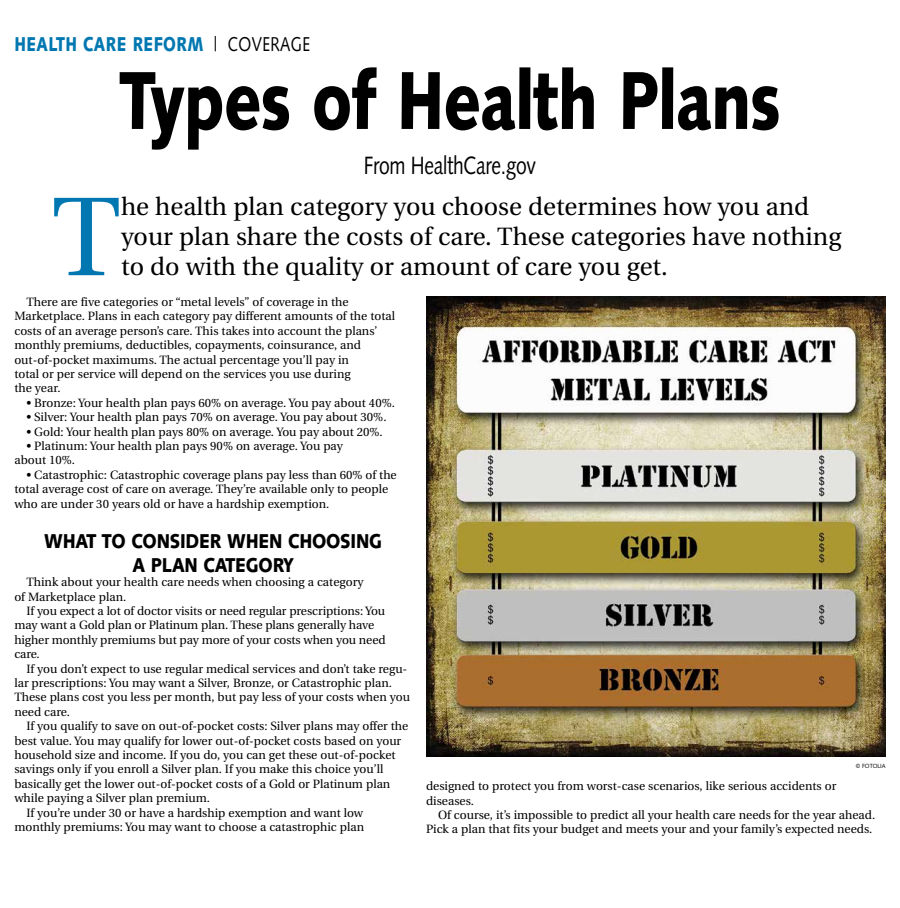
<style>
.page{position:relative;width:900px;height:908px;background:#fff}
.page>*{position:absolute;margin:0;border:0;box-sizing:border-box;transform-origin:0 0}
.t1{font:111.7px "Utopia";color:#0077b1}
.t2{font:900 82px "Syntax";letter-spacing:-.015em;color:#000;scale:.77 1}
.t3{font:25px/30px "Utopia";color:#000}
.t4{font:25px "Syntax";letter-spacing:-.015em;color:#000;scale:.77 1}
.t5{font:900 20px/24px "Syntax";letter-spacing:-.015em;color:#000;text-align:center;scale:.86 1}
.t6{font:900 20px "Syntax";letter-spacing:.025em;color:#0077b1;scale:.77 1}
.t7{font:12px/14.4px "Utopia";color:#000}
.t8{font:6px "Syntax";letter-spacing:-.01em;color:#000;scale:.95 1}
.s1{font-weight:400;color:#000}
</style>
<div class="page">
<img style="left:426px;top:297px;width:460px;height:459px">
<h3 class="t6" style="left:14px;top:32px;width:386px">HEALTH CARE REFORM <span class="s1">| COVERAGE</span></h3>
<h2 class="t2" style="left:119px;top:52px;width:860px">Types of Health Plans</h2>
<h3 class="t4" style="left:364px;top:150px;width:226px">From HealthCare.gov</h3>
<h1 class="t1" style="left:52px;top:176px;width:71px">T</h1>
<h3 class="t3" style="left:121px;top:192px;width:722px">he health plan category you choose determines how you and your plan share the costs of care. These categories have nothing to do with the quality or amount of care you get.</h3>
<p class="t7" style="left:14px;top:295px;width:382px;text-indent:12px">There are five categories or “metal levels” of coverage in the Marketplace. Plans in each category pay different amounts of the total costs of an average person’s care. This takes into account the plans’ monthly premiums, deductibles, copayments, coinsurance, and out-of-pocket maximums. The actual percentage you’ll pay in<br>total or per service will depend on the services you use during<br>the year.</p>
<p class="t7" style="left:26px;top:395px;width:370px">• Bronze: Your health plan pays 60% on average. You pay about 40%.</p>
<p class="t7" style="left:26px;top:410px;width:362px">• Silver: Your health plan pays 70% on average. You pay about 30%.</p>
<p class="t7" style="left:26px;top:424px;width:358px">• Gold: Your health plan pays 80% on average. You pay about 20%.</p>
<p class="t7" style="left:14px;top:439px;width:330px;text-indent:12px">• Platinum: Your health plan pays 90% on average. You pay about 10%.</p>
<p class="t7" style="left:14px;top:467px;width:384px;text-indent:12px">• Catastrophic: Catastrophic coverage plans pay less than 60% of the total average cost of care on average. They’re available only to people who are under 30 years old or have a hardship exemption.</p>
<h3 class="t5" style="left:44px;top:528px;width:395px">WHAT TO CONSIDER WHEN CHOOSING<br>A PLAN CATEGORY</h3>
<p class="t7" style="left:14px;top:575px;width:351px;text-indent:12px">Think about your health care needs when choosing a category of Marketplace plan.</p>
<p class="t7" style="left:14px;top:603px;width:373px;text-indent:12px">If you expect a lot of doctor visits or need regular prescriptions: You may want a Gold plan or Platinum plan. These plans generally have higher monthly premiums but pay more of your costs when you need care.</p>
<p class="t7" style="left:14px;top:661px;width:397px;text-indent:12px">If you don’t expect to use regular medical services and don’t take regu&shy;lar prescriptions: You may want a Silver, Bronze, or Catastrophic plan.<br>These plans cost you less per month, but pay less of your costs when you need care.</p>
<p class="t7" style="left:26px;top:719px;width:384px">If you qualify to save on out-of-pocket costs: Silver plans may offer the</p>
<p class="t7" style="left:14px;top:733px;width:388px">best value. You may qualify for lower out-of-pocket costs based on your</p>
<p class="t7" style="left:14px;top:747px;width:383px">household size and income. If you do, you can get these out-of-pocket</p>
<p class="t7" style="left:14px;top:762px;width:371px">savings only if you enroll a Silver plan. If you make this choice you’ll</p>
<p class="t7" style="left:14px;top:776px;width:377px">basically get the lower out-of-pocket costs of a Gold or Platinum plan</p>
<p class="t7" style="left:14px;top:791px;width:197px">while paying a Silver plan premium.</p>
<p class="t7" style="left:26px;top:805px;width:338px">If you’re under 30 or have a hardship exemption and want low</p>
<p class="t7" style="left:14px;top:819px;width:351px">monthly premiums: You may want to choose a catastrophic plan</p>
<p class="t8" style="left:856px;top:762px;width:33px">© FOTOLIA</p>
<p class="t7" style="left:426px;top:778px;width:412px">designed to protect you from worst-case scenarios, like serious accidents or diseases.</p>
<p class="t7" style="left:426px;top:807px;width:451px;text-align:right">Of course, it’s impossible to predict all your health care needs for the year ahead.<br>Pick a plan that fits your budget and meets your and your family’s expected needs.</p>
</div>
